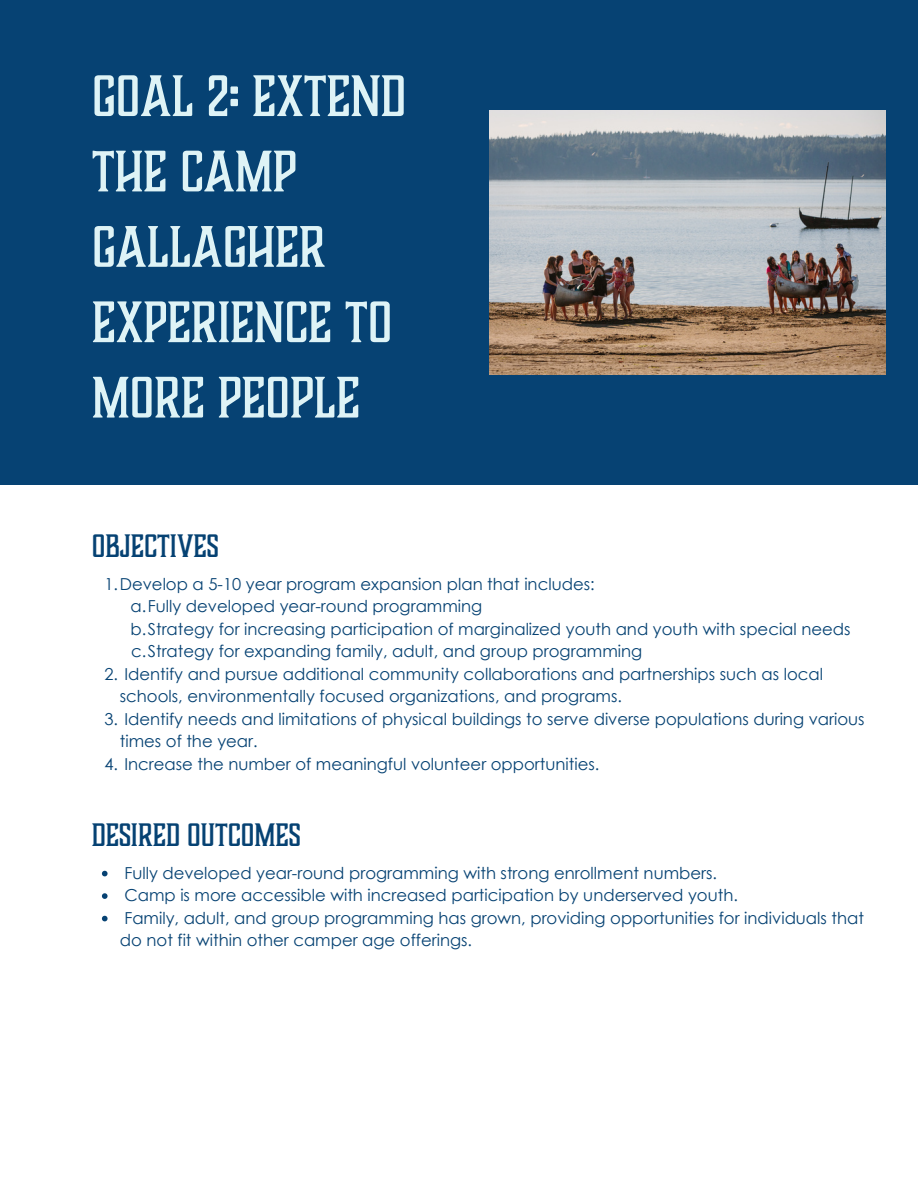
<style>
.page{position:relative;width:918px;height:1188px;background:#fff}
.page>*{position:absolute;margin:0;border:0;box-sizing:border-box;transform-origin:0 0}
.t1{font:54px/75.3px "Boucherie Block";color:#def3f6}
.t2{font:30px "Boucherie Block";color:#064273}
.t3{font:16.5px/22.5px "Century Gothic";color:#064273}
</style>
<div class="page">
<div style="left:0;top:0;width:918px;height:485px;background:#064273"></div>
<img style="left:490px;top:110px;width:396px;height:265px">
<svg style="left:102px;top:871px;width:6px;height:5px"></svg>
<svg style="left:102px;top:893px;width:6px;height:6px"></svg>
<svg style="left:102px;top:916px;width:6px;height:5px"></svg>
<p class="t1" style="left:92px;top:60px;width:316px">GOAL 2: EXTEND<br>THE CAMP<br>GALLAGHER<br>EXPERIENCE TO<br>MORE PEOPLE</p>
<h2 class="t2" style="left:92px;top:526px;width:128px">OBJECTIVES</h2>
<p class="t3" style="left:104px;top:572px;width:492px">1.Develop a 5-10 year program expansion plan that includes:</p>
<p class="t3" style="left:130px;top:595px;width:353px">a.Fully developed year-round programming</p>
<p class="t3" style="left:130px;top:617px;width:722px">b.Strategy for increasing participation of marginalized youth and youth with special needs</p>
<p class="t3" style="left:131px;top:640px;width:513px">c.Strategy for expanding family, adult, and group programming</p>
<p class="t3" style="left:120px;top:662px;width:705px;text-indent:-15px">2. Identify and pursue additional community collaborations and partnerships such as local schools, environmentally focused organizations, and programs.</p>
<p class="t3" style="left:120px;top:707px;width:746px;text-indent:-15px">3. Identify needs and limitations of physical buildings to serve diverse populations during various times of the year.</p>
<p class="t3" style="left:104px;top:752px;width:496px">4. Increase the number of meaningful volunteer opportunities.</p>
<h2 class="t2" style="left:92px;top:815px;width:210px">DESIRED OUTCOMES</h2>
<p class="t3" style="left:124px;top:861px;width:594px">Fully developed year-round programming with strong enrollment numbers.</p>
<p class="t3" style="left:124px;top:883px;width:615px">Camp is more accessible with increased participation by underserved youth.</p>
<p class="t3" style="left:120px;top:906px;width:746px">Family, adult, and group programming has grown, providing opportunities for individuals that do not fit within other camper age offerings.</p>
</div>
